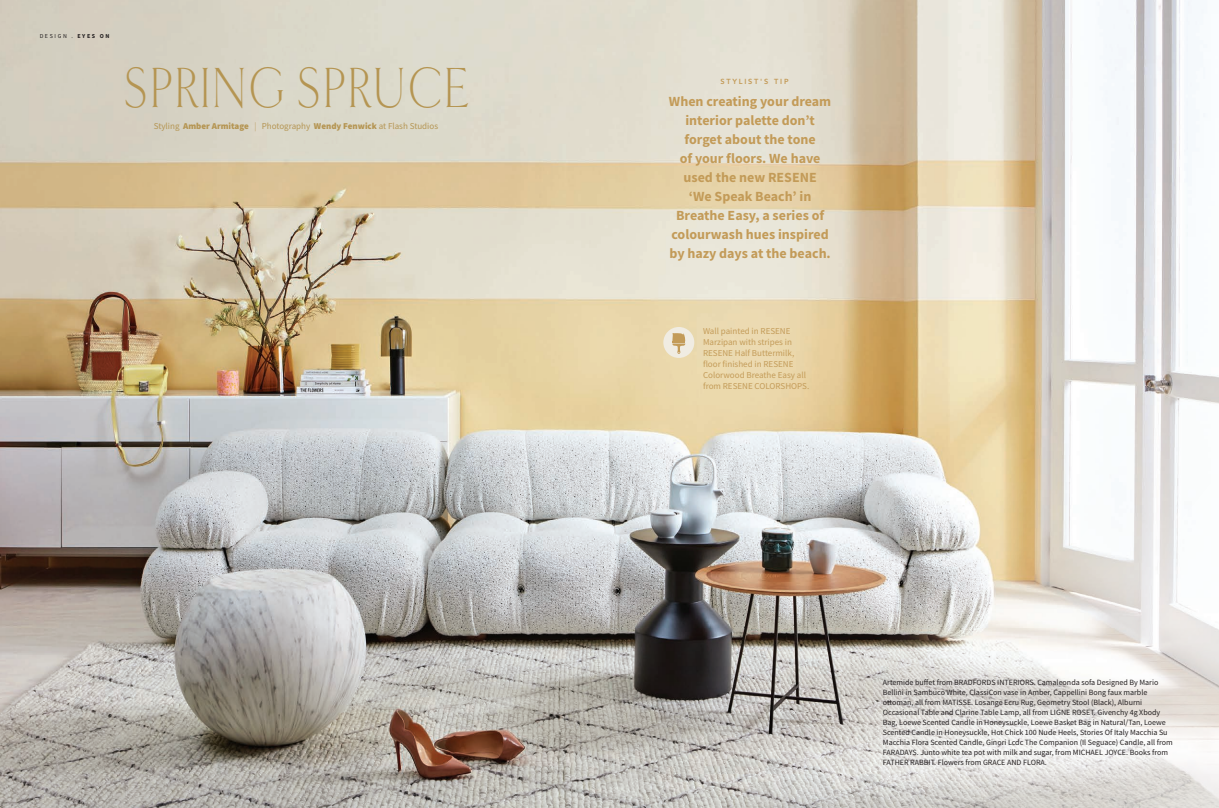
<style>
.page{position:relative;width:1219px;height:808px;background:#fff}
.page>*{position:absolute;margin:0;border:0;box-sizing:border-box;transform-origin:0 0}
.t1{font:300 59.5px "Goldenbook";color:#b59552;scale:.8 1}
.t2{font:700 14px/19px "Source Sans Pro";color:#c39b58;text-align:center}
.t3{font:9px/11px "Source Sans Pro";color:#c39b58}
.t4{font:9px "Source Sans Pro";color:#b59552}
.t5{font:8px/10px "Source Sans Pro";color:#231f20}
.t6{font:800 7.4px "Avenir";letter-spacing:.24em;color:#c39a56}
.t7{font:6px "Source Sans Pro";letter-spacing:.27em;color:#231f20}
.s1{font-weight:700}
.s2{font-weight:900}
.s3{font-weight:300}
</style>
<div class="page">
<img style="left:0;top:0;width:1219px;height:808px">
<svg style="left:870px;top:667px;width:318px;height:115px"></svg>
<div style="left:663px;top:327px;width:31px;height:31px;background:#f0ece2;border-radius:50%"></div>
<svg style="left:672px;top:333px;width:13px;height:21px"></svg>
<p class="t7" style="left:40px;top:32px;width:71px">DESIGN . <span class="s1">EYES ON</span></p>
<h1 class="t1" style="left:122px;top:54px;width:435px">SPRING SPRUCE</h1>
<p class="t4" style="left:154px;top:120px;width:286px">Styling <span class="s2">Amber Armitage</span> <span class="s3">|</span> Photography <span class="s2">Wendy Fenwick</span> at Flash Studios</p>
<p class="t6" style="left:720px;top:76px;width:70px">STYLIST'S TIP</p>
<h2 class="t2" style="left:669px;top:92px;width:164px">When creating your dream interior palette don’t forget about the tone<br>of your floors. We have used the new RESENE<br>‘We Speak Beach’ in<br>Breathe Easy, a series of colourwash hues inspired by hazy days at the beach.</h2>
<p class="t3" style="left:703px;top:325px;width:108px">Wall painted in RESENE<br>Marzipan with stripes in<br>RESENE Half Buttermilk, floor finished in RESENE<br>Colorwood Breathe Easy all from RESENE COLORSHOPS.</p>
<p class="t5" style="left:883px;top:678px;width:291px">Artemide buffet from BRADFORDS INTERIORS. Camaleonda sofa Designed By Mario Bellini in Sambuco White, ClassiCon vase in Amber, Cappellini Bong faux marble ottoman, all from MATISSE. Losange Ecru Rug, Geometry Stool (Black), Alburni Occasional Table and Clarine Table Lamp, all from LIGNE ROSET. Givenchy 4g Xbody Bag, Loewe Scented Candle in Honeysuckle, Loewe Basket Bag in Natural/Tan, Loewe Scented Candle in Honeysuckle, Hot Chick 100 Nude Heels, Stories Of Italy Macchia Su Macchia Flora Scented Candle, Ginori Lcdc The Companion (Il Seguace) Candle, all from FARADAYS. Junto white tea pot with milk and sugar, from MICHAEL JOYCE. Books from FATHER RABBIT. Flowers from GRACE AND FLORA.</p>
</div>
